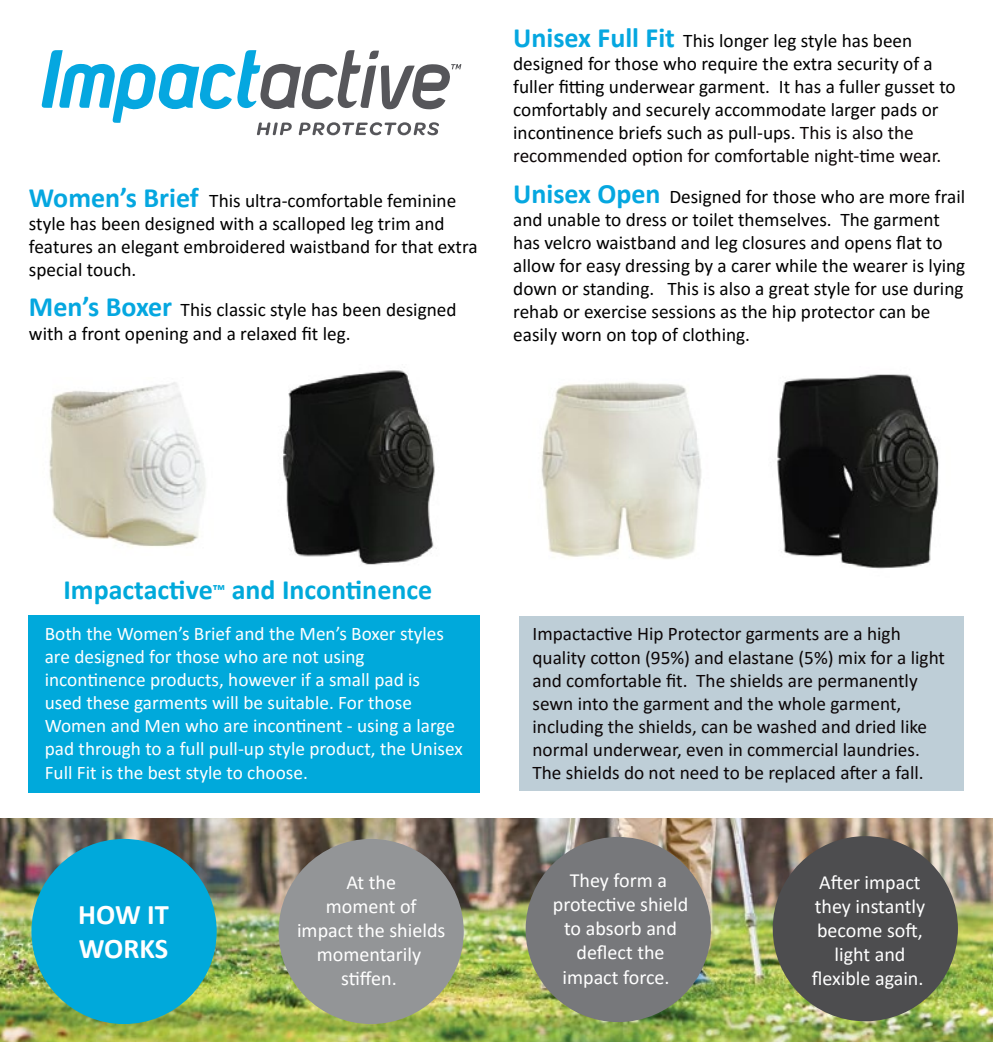
<style>
.page{position:relative;width:993px;height:1042px;background:#fff}
.page>*{position:absolute;margin:0;border:0;box-sizing:border-box;transform-origin:0 0}
.t1{font:700 28.35px/34.1px "Calibri";color:#fff}
.t2{font:700 28px "Calibri";color:#00a9db}
.t3{font:20.12px/24.2px "Calibri";color:#fff;text-align:center}
.t4{font:19.25px/23.1px "Calibri";color:#000}
.t5{font:19.25px/23.1px "Calibri";color:#0c0607}
.t6{font:19.25px/23.1px "Calibri";color:#fff}
.s1{font-weight:700;font-size:28px;color:#05a7e0}
.s2{color:#0c0607}
.s3{font-size:17.5px}
</style>
<div class="page">
<div style="left:518px;top:616px;width:445px;height:175px;background:#beced7"></div>
<div style="left:28px;top:615px;width:452px;height:177px;background:#00a9db"></div>
<img style="left:283px;top:370px;width:154px;height:195px">
<img style="left:49px;top:382px;width:157px;height:165px">
<img style="left:541px;top:382px;width:161px;height:177px">
<img style="left:777px;top:374px;width:162px;height:195px">
<svg style="left:41px;top:50px;width:420px;height:85px"></svg>
<img style="left:0;top:819px;width:992px;height:223px">
<div style="left:31px;top:839px;width:186px;height:185px;background:#00a9db;border-radius:50%"></div>
<div style="left:278px;top:839px;width:185px;height:185px;background:#939597;border-radius:50%"></div>
<div style="left:772px;top:836px;width:185px;height:185px;background:#4d4d4f;border-radius:50%"></div>
<div style="left:525px;top:837px;width:185px;height:185px;background:#77787b;border-radius:50%"></div>
<p class="t4" style="left:29px;top:188px;width:450px"><span class="s1">Women’s Brief</span> This ultra-comfortable feminine style has been designed with a scalloped leg trim and features an elegant embroidered waistband for that extra special touch.</p>
<p class="t4" style="left:29px;top:298px;width:429px"><span class="s1">Men’s Boxer</span> This classic style has been designed with a front opening and a relaxed fit leg.</p>
<p class="t4" style="left:513px;top:28px;width:444px"><span class="s1">Unisex Full Fit</span> This longer leg style has been designed for those who require the extra security of a fuller fitting underwear garment. It has a fuller gusset to comfortably and securely accommodate larger pads or incontinence briefs such as pull-ups. <span class="s2">This is also the recommended option for comfortable night-time wear.</span></p>
<p class="t4" style="left:513px;top:184px;width:453px"><span class="s1">Unisex Open</span> Designed for those who are more frail and unable to dress or toilet themselves. The garment has velcro waistband and leg closures and opens flat to allow for easy dressing by a carer while the wearer is lying down or standing. This is also a great style for use during rehab or exercise sessions as the hip protector can be easily worn on top of clothing.</p>
<h2 class="t2" style="left:63px;top:570px;width:370px">Impactactive<span class="s3">™</span> and Incontinence</h2>
<p class="t6" style="left:45px;top:621px;width:419px">Both the Women’s Brief and the Men’s Boxer styles are designed for those who are not using incontinence products, however if a small pad is<br>used these garments will be suitable. For those Women and Men who are incontinent - using a large pad through to a full pull-up style product, the Unisex Full Fit is the best style to choose.</p>
<p class="t5" style="left:532px;top:622px;width:414px">Impactactive Hip Protector garments are a high quality cotton (95%) and elastane (5%) mix for a light and comfortable fit. The shields are permanently sewn into the garment and the whole garment, including the shields, can be washed and dried like normal underwear, even in commercial laundries.<br>The shields do not need to be replaced after a fall.</p>
<h1 class="t1" style="left:78px;top:896px;width:92px">HOW IT<br>WORKS</h1>
<p class="t3" style="left:297px;top:869px;width:150px">At the<br>moment of impact the shields momentarily stiffen.</p>
<p class="t3" style="left:552px;top:868px;width:137px">They form a protective shield to absorb and deflect the impact force.</p>
<p class="t3" style="left:811px;top:869px;width:115px">After impact they instantly become soft, light and flexible again.</p>
</div>
